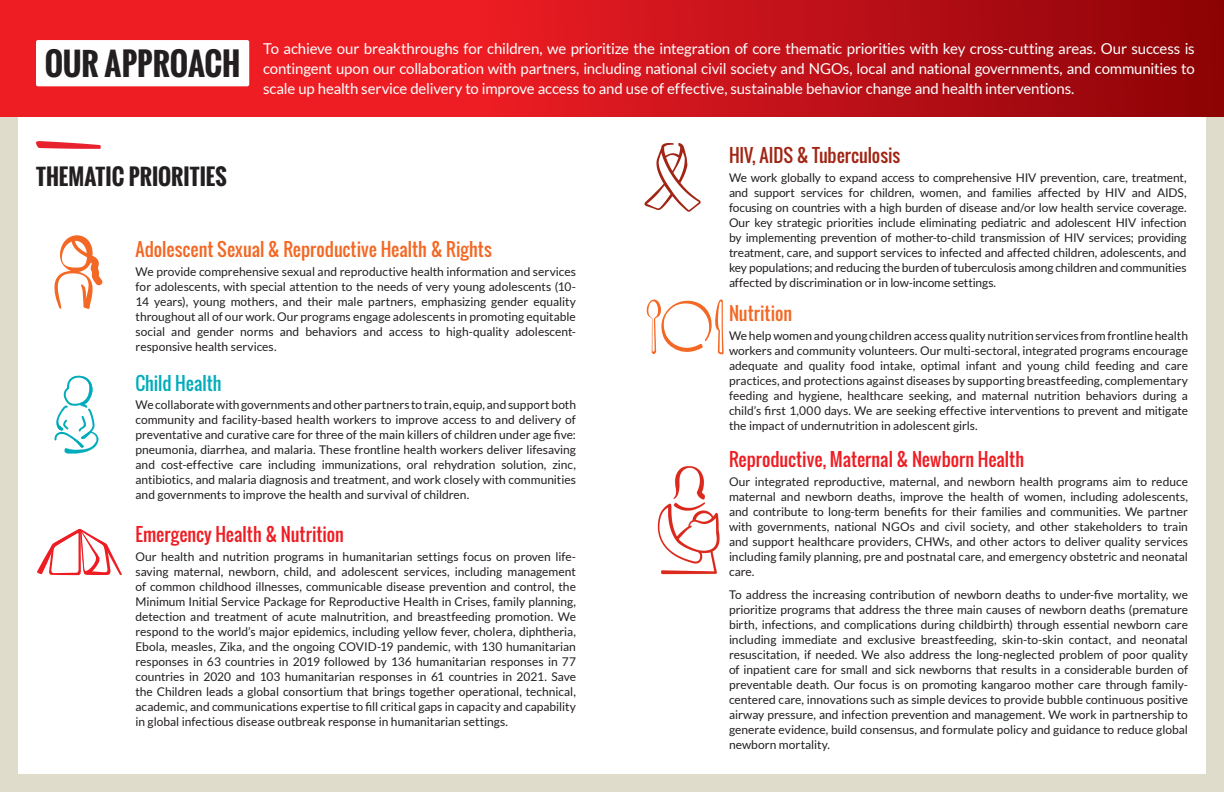
<style>
.page{position:relative;width:1224px;height:792px;background:#fff}
.page>*{position:absolute;margin:0;border:0;box-sizing:border-box;transform-origin:0 0}
.t1{font:700 31px "Oswald";letter-spacing:-.005em;color:#231f20}
.t2{font:700 22px "Oswald";letter-spacing:.005em;color:#231f20}
.t3{font:18px "Oswald";color:#ee1d23}
.t4{font:18px "Oswald";color:#f36824}
.t5{font:18px "Oswald";color:#a12514}
.t6{font:18px "Oswald";letter-spacing:-.005em;color:#00acbb}
.text{font:15px/20px "Lato";letter-spacing:-.01em;color:#fff;text-align:justify}
.Approach_Text{font:12px/15px "Lato";color:#231f20;text-align:justify}
</style>
<div class="page">
<svg style="left:0;top:0;width:1224px;height:117px;background:#cc141a"></svg>
<div style="left:0;top:117px;width:1224px;height:675px;background:#e0dccb"></div>
<div style="left:18px;top:117px;width:1188px;height:657px;background:#fff"></div>
<div style="left:36px;top:40px;width:213px;height:46px;background:#fff;border-radius:2px"></div>
<svg style="left:54px;top:375px;width:45px;height:79px"></svg>
<svg style="left:54px;top:235px;width:49px;height:74px"></svg>
<svg style="left:37px;top:528px;width:85px;height:47px"></svg>
<svg style="left:645px;top:143px;width:56px;height:69px"></svg>
<svg style="left:646px;top:299px;width:78px;height:55px"></svg>
<img style="left:657px;top:466px;width:63px;height:109px">
<svg style="left:36px;top:141px;width:65px;height:8px"></svg>
<p class="t1" style="left:45px;top:40px;width:197px">OUR APPROACH</p>
<p class="text" style="left:263px;top:39px;width:933px">To achieve our breakthroughs for children, we prioritize the integration of core thematic priorities with key cross-cutting areas. Our success is contingent upon our collaboration with partners, including national civil society and NGOs, local and national governments, and communities to scale up health service delivery to improve access to and use of effective, sustainable behavior change and health interventions.</p>
<h2 class="t2" style="left:36px;top:160px;width:192px">THEMATIC PRIORITIES</h2>
<h3 class="t4" style="left:136px;top:235px;width:358px">Adolescent Sexual &amp; Reproductive Health &amp; Rights</h3>
<p class="Approach_Text" style="left:136px;top:264px;width:442px">We provide comprehensive sexual and reproductive health information and services for adolescents, with special attention to the needs of very young adolescents (10- 14 years), young mothers, and their male partners, emphasizing gender equality throughout all of our work. Our programs engage adolescents in promoting equitable social and gender norms and behaviors and access to high-quality adolescent&shy;responsive health services.</p>
<h3 class="t6" style="left:135px;top:369px;width:88px">Child Health</h3>
<p class="Approach_Text" style="left:135px;top:398px;width:442px">We collaborate with governments and other partners to train, equip, and support both community and facility-based health workers to improve access to and delivery of preventative and curative care for three of the main killers of children under age five: pneumonia, diarrhea, and malaria. These frontline health workers deliver lifesaving and cost-effective care including immunizations, oral rehydration solution, zinc, antibiotics, and malaria diagnosis and treatment, and work closely with communities and governments to improve the health and survival of children.</p>
<h3 class="t3" style="left:135px;top:521px;width:210px">Emergency Health &amp; Nutrition</h3>
<p class="Approach_Text" style="left:135px;top:549px;width:442px">Our health and nutrition programs in humanitarian settings focus on proven life&shy;saving maternal, newborn, child, and adolescent services, including management of common childhood illnesses, communicable disease prevention and control, the Minimum Initial Service Package for Reproductive Health in Crises, family planning, detection and treatment of acute malnutrition, and breastfeeding promotion. We respond to the world’s major epidemics, including yellow fever, cholera, diphtheria, Ebola, measles, Zika, and the ongoing COVID-19 pandemic, with 130 humanitarian responses in 63 countries in 2019 followed by 136 humanitarian responses in 77 countries in 2020 and 103 humanitarian responses in 61 countries in 2021. Save the Children leads a global consortium that brings together operational, technical, academic, and communications expertise to fill critical gaps in capacity and capability in global infectious disease outbreak response in humanitarian settings.</p>
<h3 class="t5" style="left:729px;top:142px;width:173px">HIV, AIDS &amp; Tuberculosis</h3>
<p class="Approach_Text" style="left:729px;top:170px;width:459px">We work globally to expand access to comprehensive HIV prevention, care, treatment, and support services for children, women, and families affected by HIV and AIDS, focusing on countries with a high burden of disease and/or low health service coverage.<br>Our key strategic priorities include eliminating pediatric and adolescent HIV infection by implementing prevention of mother-to-child transmission of HIV services; providing treatment, care, and support services to infected and affected children, adolescents, and key populations; and reducing the burden of tuberculosis among children and communities affected by discrimination or in low-income settings.</p>
<h3 class="t4" style="left:729px;top:300px;width:65px">Nutrition</h3>
<p class="Approach_Text" style="left:729px;top:328px;width:461px">We help women and young children access quality nutrition services from frontline health workers and community volunteers. Our multi-sectoral, integrated programs encourage adequate and quality food intake, optimal infant and young child feeding and care practices, and protections against diseases by supporting breastfeeding, complementary feeding and hygiene, healthcare seeking, and maternal nutrition behaviors during a child’s first 1,000 days. We are seeking effective interventions to prevent and mitigate the impact of undernutrition in adolescent girls.</p>
<h3 class="t3" style="left:729px;top:446px;width:297px">Reproductive, Maternal &amp; Newborn Health</h3>
<p class="Approach_Text" style="left:729px;top:474px;width:461px">Our integrated reproductive, maternal, and newborn health programs aim to reduce maternal and newborn deaths, improve the health of women, including adolescents, and contribute to long-term benefits for their families and communities. We partner with governments, national NGOs and civil society, and other stakeholders to train and support healthcare providers, CHWs, and other actors to deliver quality services including family planning, pre and postnatal care, and emergency obstetric and neonatal care.</p>
<p class="Approach_Text" style="left:729px;top:587px;width:461px">To address the increasing contribution of newborn deaths to under-five mortality, we prioritize programs that address the three main causes of newborn deaths (premature birth, infections, and complications during childbirth) through essential newborn care including immediate and exclusive breastfeeding, skin-to-skin contact, and neonatal resuscitation, if needed. We also address the long-neglected problem of poor quality of inpatient care for small and sick newborns that results in a considerable burden of preventable death. Our focus is on promoting kangaroo mother care through family&shy;centered care, innovations such as simple devices to provide bubble continuous positive airway pressure, and infection prevention and management. We work in partnership to generate evidence, build consensus, and formulate policy and guidance to reduce global newborn mortality.</p>
</div>
